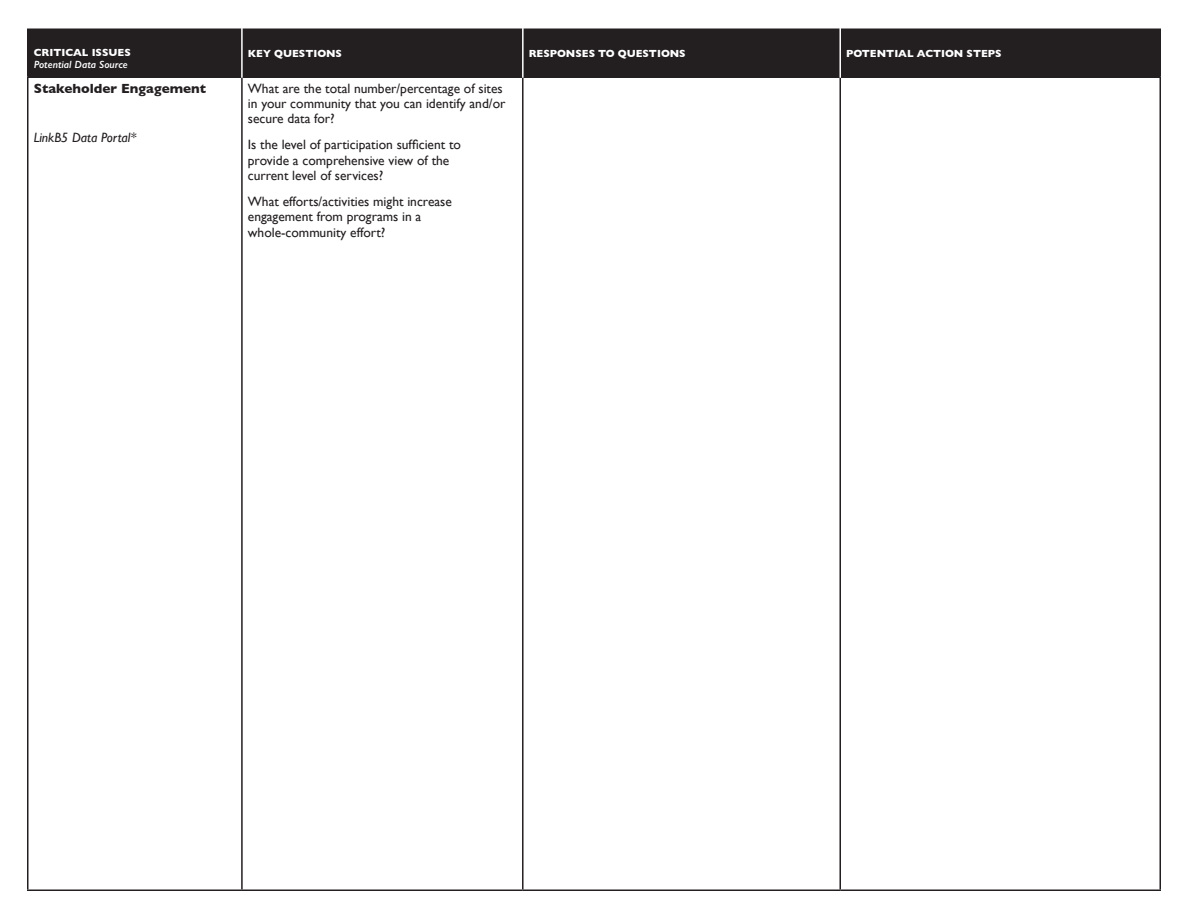
<style>
.page{position:relative;width:1188px;height:918px;background:#fff}
.page>*{position:absolute;margin:0;border:0;box-sizing:border-box;transform-origin:0 0}
.t1{font:13.5px/15.3px "Gill Sans";color:#231f20}
.t2{font:700 13.5px "Gill Sans";color:#231f20}
.t3{font:italic 13.5px "Gill Sans";color:#231f20}
.t4{font:700 10.5px "Gill Sans";color:#fff}
.t5{font:italic 600 10.5px "Gill Sans";color:#fff}
</style>
<div class="page">
<div style="left:28px;top:30px;width:1132px;height:46px;background:#231f20"></div>
<hr style="left:27px;top:30px;width:1px;height:46px;background:#231f20">
<hr style="left:27px;top:28px;width:215px;height:2px;background:#231f20">
<hr style="left:242px;top:28px;width:281px;height:2px;background:#231f20">
<hr style="left:523px;top:28px;width:317px;height:2px;background:#231f20">
<hr style="left:840px;top:28px;width:321px;height:2px;background:#231f20">
<hr style="left:1160px;top:30px;width:1px;height:46px;background:#231f20">
<hr style="left:27px;top:78px;width:1px;height:812px;background:#231f20">
<hr style="left:27px;top:76px;width:215px;height:2px;background:#231f20">
<hr style="left:241px;top:78px;width:2px;height:812px;background:#231f20">
<hr style="left:242px;top:76px;width:281px;height:2px;background:#231f20">
<hr style="left:522px;top:78px;width:2px;height:812px;background:#231f20">
<hr style="left:523px;top:76px;width:317px;height:2px;background:#231f20">
<hr style="left:839px;top:78px;width:2px;height:812px;background:#231f20">
<hr style="left:840px;top:76px;width:321px;height:2px;background:#231f20">
<hr style="left:1160px;top:78px;width:1px;height:812px;background:#231f20">
<hr style="left:27px;top:890px;width:215px;height:1px;background:#231f20">
<hr style="left:242px;top:890px;width:281px;height:1px;background:#231f20">
<hr style="left:523px;top:890px;width:317px;height:1px;background:#231f20">
<hr style="left:840px;top:890px;width:321px;height:1px;background:#231f20">
<hr style="left:241px;top:28px;width:2px;height:50px;background:#fff">
<hr style="left:522px;top:28px;width:2px;height:50px;background:#fff">
<hr style="left:839px;top:28px;width:2px;height:50px;background:#fff">
<p class="t4" style="left:34px;top:45px;width:99px">CRITICAL ISSUES</p>
<p class="t5" style="left:34px;top:58px;width:96px">Potential Data Source</p>
<p class="t2" style="left:34px;top:77px;width:174px">Stakeholder Engagement</p>
<p class="t3" style="left:34px;top:130px;width:104px">LinkB5 Data Portal*</p>
<p class="t4" style="left:248px;top:45px;width:96px">KEY QUESTIONS</p>
<p class="t4" style="left:529px;top:45px;width:158px">RESPONSES TO QUESTIONS</p>
<p class="t4" style="left:846px;top:45px;width:157px">POTENTIAL ACTION STEPS</p>
<p class="t1" style="left:248px;top:80px;width:259px">What are the total number/percentage of sites in your community that you can identify and/or secure data for?</p>
<p class="t1" style="left:248px;top:137px;width:215px">Is the level of participation sufficient to provide a comprehensive view of the current level of services?</p>
<p class="t1" style="left:248px;top:194px;width:206px">What efforts/activities might increase engagement from programs in a whole-community effort?</p>
</div>
